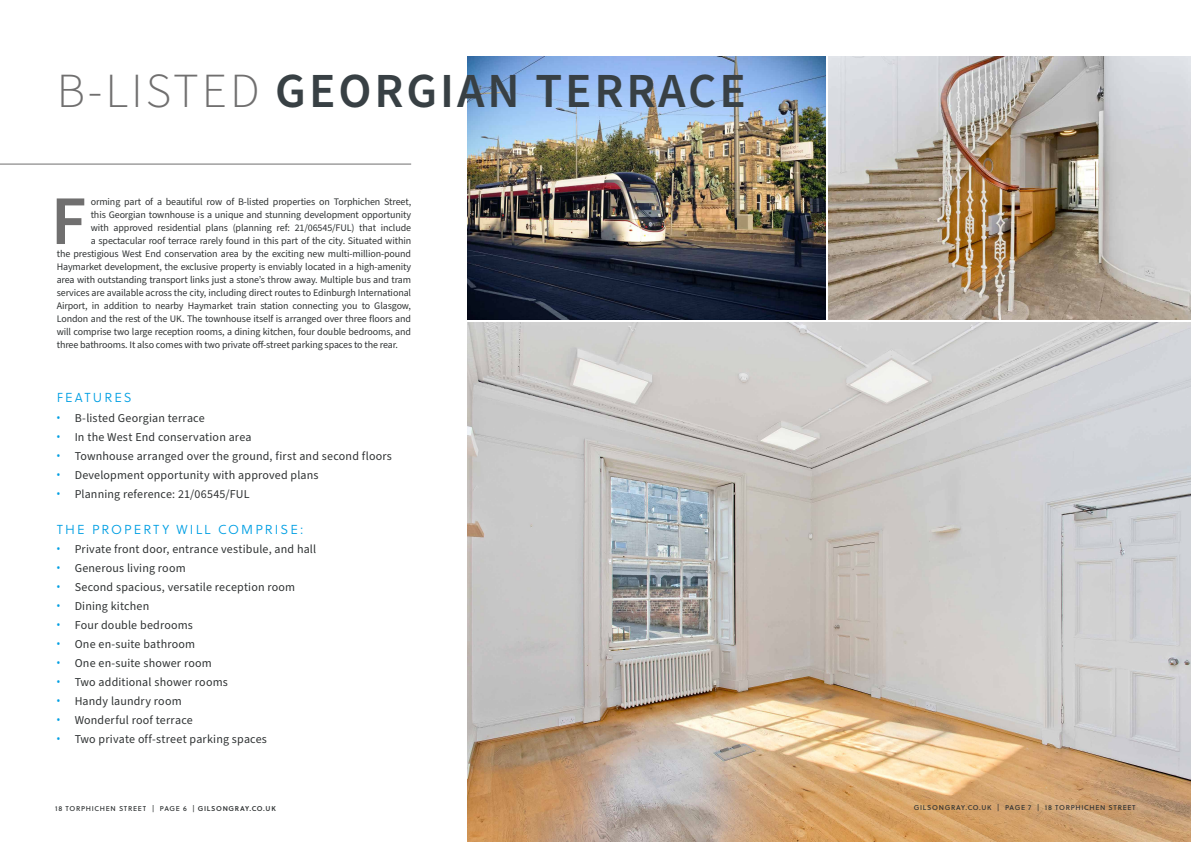
<style>
.page{position:relative;width:1191px;height:842px;background:#fff}
.page>*{position:absolute;margin:0;border:0;box-sizing:border-box;transform-origin:0 0}
.t1{font:600 69.6px "Source Sans Pro";color:#706f6f}
.t2{font:600 49px "Source Sans Pro";letter-spacing:.06em;color:#384044}
.Body_text{font:13px "Soleil Lt";letter-spacing:.16em;color:#009fe3}
.t3{font:12px "Source Sans Pro";letter-spacing:.015em;color:#303334}
.t4{font:10px "Source Sans Pro";letter-spacing:-.01em;color:#303334}
.t5{font:7px "Soleil Bk";letter-spacing:.1em;color:#303334}
.s1{font-weight:300;color:#706f6f}
.s2{font-weight:300;font-size:13px;color:#009fe3}
.s3{font-family:"Soleil Sb"}
</style>
<div class="page">
<img style="left:468px;top:323px;width:723px;height:519px">
<img style="left:468px;top:57px;width:357px;height:263px">
<img style="left:828px;top:57px;width:363px;height:263px">
<hr style="left:0;top:164px;width:411px;height:1px;background:#706f6f">
<p class="t2" style="left:57px;top:58px;width:690px"><span class="s1">B-LISTED</span> GEORGIAN TERRACE</p>
<p class="t1" style="left:51px;top:174px;width:37px">F</p>
<p class="t4" style="left:91px;top:195px;width:322px">orming part of a beautiful row of B-listed properties on Torphichen Street,</p>
<p class="t4" style="left:91px;top:208px;width:322px">this Georgian townhouse is a unique and stunning development opportunity</p>
<p class="t4" style="left:91px;top:221px;width:322px">with approved residential plans (planning ref: 21/06545/FUL) that include</p>
<p class="t4" style="left:91px;top:234px;width:322px">a spectacular roof terrace rarely found in this part of the city. Situated within</p>
<p class="t4" style="left:57px;top:247px;width:356px">the prestigious West End conservation area by the exciting new multi-million-pound</p>
<p class="t4" style="left:57px;top:260px;width:356px">Haymarket development, the exclusive property is enviably located in a high-amenity</p>
<p class="t4" style="left:57px;top:273px;width:356px">area with outstanding transport links just a stone’s throw away. Multiple bus and tram</p>
<p class="t4" style="left:57px;top:286px;width:356px">services are available across the city, including direct routes to Edinburgh International</p>
<p class="t4" style="left:57px;top:299px;width:356px">Airport, in addition to nearby Haymarket train station connecting you to Glasgow,</p>
<p class="t4" style="left:57px;top:312px;width:356px">London and the rest of the UK. The townhouse itself is arranged over three floors and</p>
<p class="t4" style="left:57px;top:325px;width:356px">will comprise two large reception rooms, a dining kitchen, four double bedrooms, and</p>
<p class="t4" style="left:57px;top:338px;width:343px">three bathrooms. It also comes with two private off-street parking spaces to the rear.</p>
<p class="Body_text" style="left:57px;top:388px;width:77px">FEATURES</p>
<p class="t3" style="left:57px;top:410px;width:150px"><span class="s2">•</span> B-listed Georgian terrace</p>
<p class="t3" style="left:57px;top:429px;width:196px"><span class="s2">•</span> In the West End conservation area</p>
<p class="t3" style="left:57px;top:448px;width:337px"><span class="s2">•</span> Townhouse arranged over the ground, first and second floors</p>
<p class="t3" style="left:57px;top:467px;width:263px"><span class="s2">•</span> Development opportunity with approved plans</p>
<p class="t3" style="left:57px;top:486px;width:194px"><span class="s2">•</span> Planning reference: 21/06545/FUL</p>
<p class="Body_text" style="left:57px;top:521px;width:248px">THE PROPERTY WILL COMPRISE:</p>
<p class="t3" style="left:57px;top:541px;width:261px"><span class="s2">•</span> Private front door, entrance vestibule, and hall</p>
<p class="t3" style="left:57px;top:560px;width:130px"><span class="s2">•</span> Generous living room</p>
<p class="t3" style="left:57px;top:579px;width:240px"><span class="s2">•</span> Second spacious, versatile reception room</p>
<p class="t3" style="left:57px;top:598px;width:94px"><span class="s2">•</span> Dining kitchen</p>
<p class="t3" style="left:57px;top:617px;width:138px"><span class="s2">•</span> Four double bedrooms</p>
<p class="t3" style="left:57px;top:636px;width:140px"><span class="s2">•</span> One en-suite bathroom</p>
<p class="t3" style="left:57px;top:655px;width:156px"><span class="s2">•</span> One en-suite shower room</p>
<p class="t3" style="left:57px;top:674px;width:173px"><span class="s2">•</span> Two additional shower rooms</p>
<p class="t3" style="left:57px;top:693px;width:126px"><span class="s2">•</span> Handy laundry room</p>
<p class="t3" style="left:57px;top:712px;width:138px"><span class="s2">•</span> Wonderful roof terrace</p>
<p class="t3" style="left:57px;top:731px;width:212px"><span class="s2">•</span> Two private off-street parking spaces</p>
<p class="t5" style="left:55px;top:803px;width:222px">18 TORPHICHEN STREET | PAGE 6 | <span class="s3">GILSONGRAY.CO.UK</span></p>
<p class="t5" style="left:913px;top:803px;width:223px">GILSONGRAY.CO.UK | PAGE 7 | 18 TORPHICHEN STREET</p>
</div>
